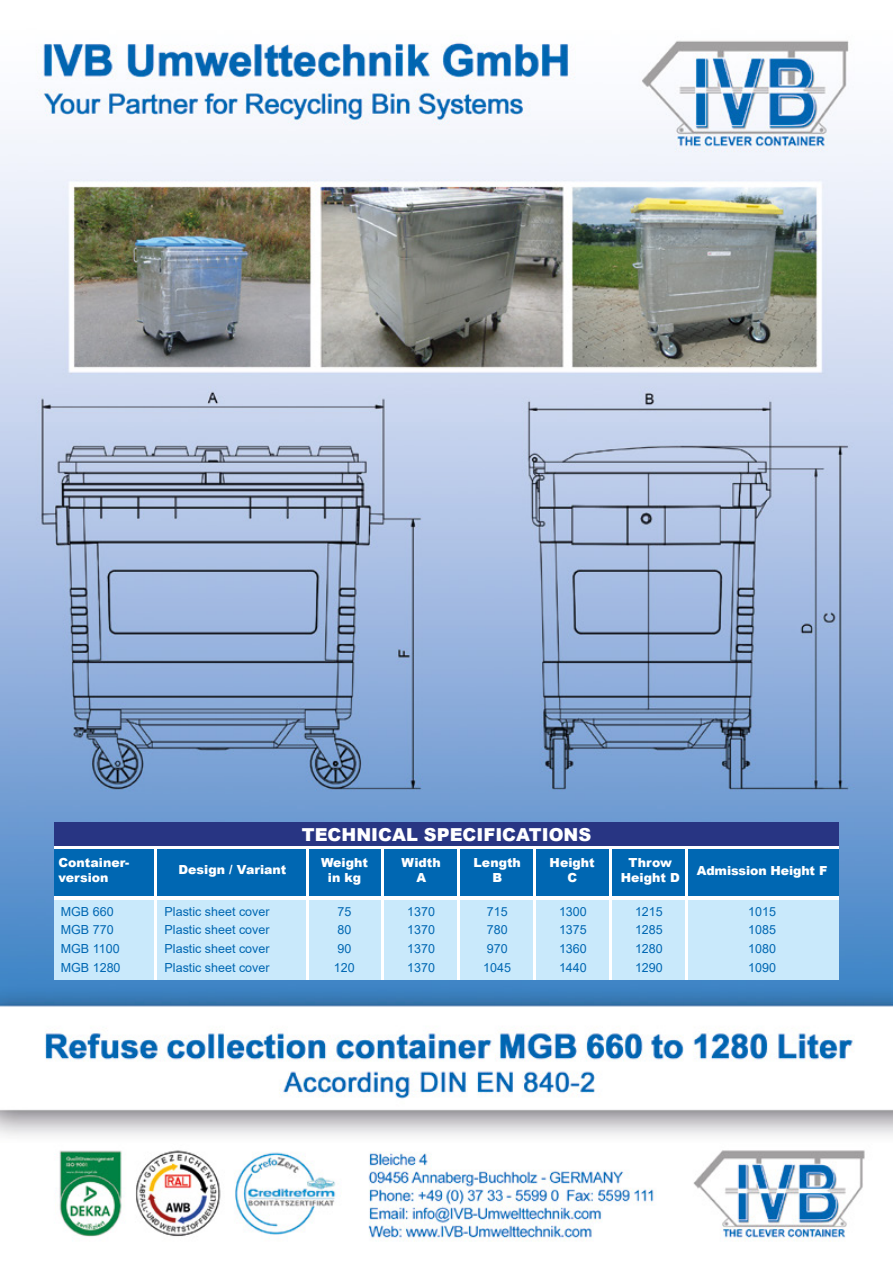
<style>
.page{position:relative;width:893px;height:1263px;background:#fff}
.page>*{position:absolute;margin:0;border:0;box-sizing:border-box;transform-origin:0 0}
.t1{font:900 17.85px "Arial";color:#fff}
.t2{font:12.45px/18.8px "Arial";color:#0067b2;text-align:justify}
.t3{font:900 12.45px/15px "Arial";color:#fff;text-align:center}
</style>
<div class="page">
<img style="left:0;top:40px;width:893px;height:1202px">
<div style="left:54px;top:899px;width:785px;height:80px;background:#c9e9fb"></div>
<div style="left:54px;top:822px;width:785px;height:66px;background:#283583"></div>
<div style="left:54px;top:848px;width:785px;height:50px;background:#0067b2"></div>
<hr style="left:154px;top:846px;width:3px;height:133px;background:#fff">
<hr style="left:54px;top:846px;width:785px;height:3px;background:#fff">
<hr style="left:306px;top:846px;width:2px;height:133px;background:#fff">
<hr style="left:381px;top:846px;width:3px;height:133px;background:#fff">
<hr style="left:458px;top:846px;width:2px;height:133px;background:#fff">
<hr style="left:533px;top:846px;width:3px;height:133px;background:#fff">
<hr style="left:609px;top:846px;width:3px;height:133px;background:#fff">
<hr style="left:685px;top:846px;width:3px;height:133px;background:#fff">
<hr style="left:54px;top:896px;width:785px;height:4px;background:#fff">
<p class="t3" style="left:59px;top:855px;width:72px;text-align:left">Container&shy;version</p>
<p class="t3" style="left:179px;top:862px;width:109px">Design / Variant</p>
<h1 class="t1" style="left:302px;top:821px;width:291px">TECHNICAL SPECIFICATIONS</h1>
<p class="t3" style="left:321px;top:855px;width:48px">Weight in kg</p>
<p class="t3" style="left:402px;top:855px;width:41px">Width<br>A</p>
<p class="t3" style="left:474px;top:855px;width:49px">Length<br>B</p>
<p class="t3" style="left:550px;top:855px;width:47px">Height<br>C</p>
<p class="t3" style="left:621px;top:855px;width:61px">Throw<br>Height D</p>
<p class="t3" style="left:697px;top:862px;width:132px">Admission Height F</p>
<p class="t2" style="left:61px;top:902px;width:61px;text-align:left">MGB 660<br>MGB 770<br>MGB 1100<br>MGB 1280</p>
<p class="t2" style="left:165px;top:902px;width:106px">Plastic sheet cover Plastic sheet cover Plastic sheet cover Plastic sheet cover</p>
<p class="t2" style="left:334px;top:902px;width:22px;text-align:left">75<br>80<br>90<br>120</p>
<p class="t2" style="left:407px;top:902px;width:29px">1370<br>1370<br>1370<br>1370</p>
<p class="t2" style="left:483px;top:902px;width:29px;text-align:left">715<br>780<br>970<br>1045</p>
<p class="t2" style="left:559px;top:902px;width:29px">1300<br>1375<br>1360<br>1440</p>
<p class="t2" style="left:635px;top:902px;width:29px">1215<br>1285<br>1280<br>1290</p>
<p class="t2" style="left:748px;top:902px;width:29px">1015<br>1085<br>1080<br>1090</p>
</div>
